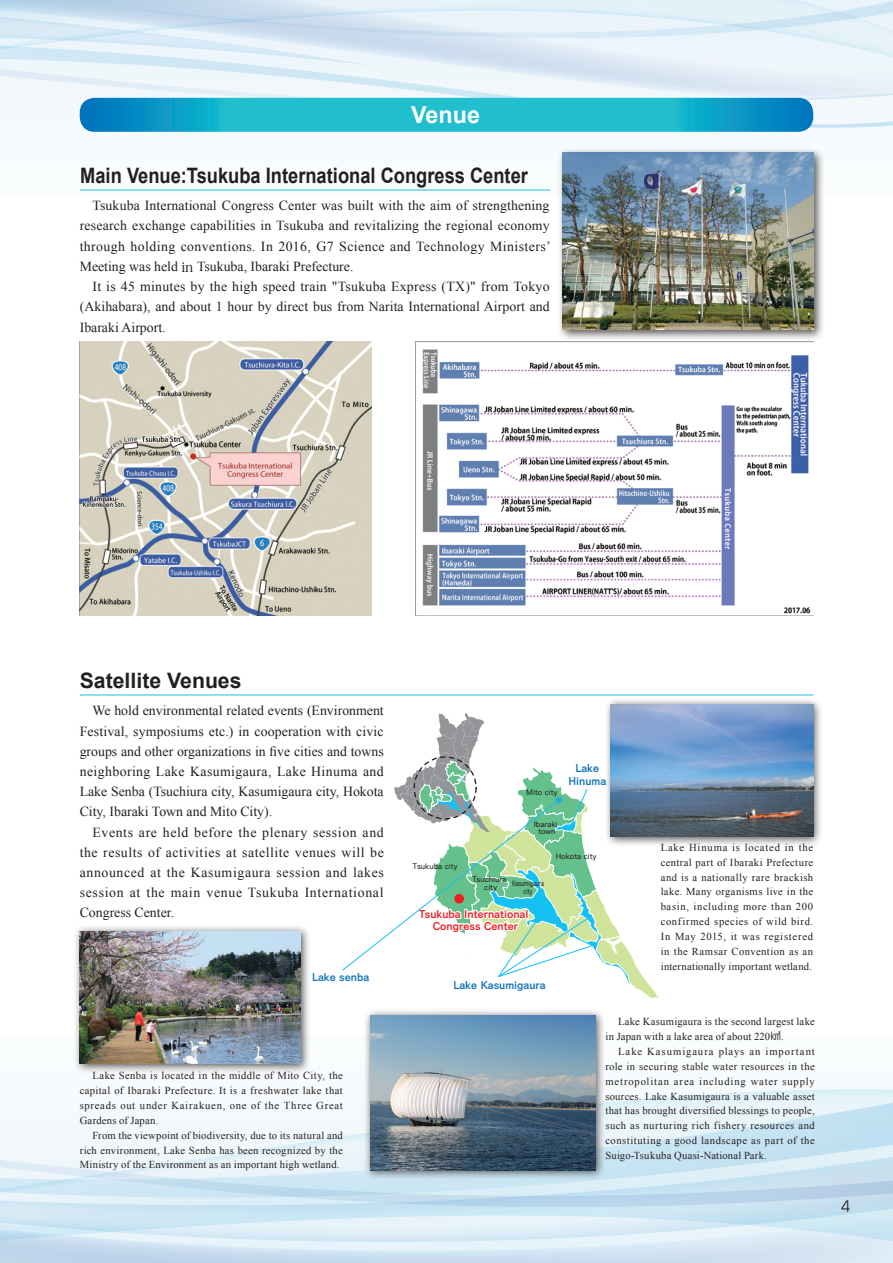
<style>
.page{position:relative;width:893px;height:1263px;background:#fff}
.page>*{position:absolute;margin:0;border:0;box-sizing:border-box;transform-origin:0 0}
.t1{font:700 23.4px "Arial";color:#fff}
.t2{font:700 21.3px "Arial";color:#231f20;scale:.86 1}
.t3{font:700 21.3px "Arial";color:#231f20}
.t4{font:14.85px "Seurat Pro M";color:#231f20}
.t5{font:13.8px/20.2px "Times New Roman";color:#231f20;text-align:justify}
.t6{font:10.95px/12px "Cezanne Pro DB";color:#ee1d23;text-align:center}
.t7{font:10.95px/13.2px "Cezanne Pro DB";color:#1074bc;text-align:center}
.t8{font:10.65px/14.9px "Times New Roman";letter-spacing:.025em;color:#231f20;text-align:justify}
.t9{font:7.95px/6.6px "Cezanne Pro M";color:#231f20;text-align:center}
.t10{font:7.95px/7.9px "Cezanne Pro M";color:#231f20;text-align:center;scale:.7 1}
.s1{font-family:"Koz Min Pr 6 N"}
.s2{font-family:"Seurat Pro M"}
</style>
<div class="page">
<div style="left:0;top:1035px;width:893px;height:228px;background:#f8fcfd"></div>
<svg style="left:0;top:1089px;width:893px;height:174px"></svg>
<div style="left:0;top:0;width:893px;height:194px;background:#f8fbfd"></div>
<svg style="left:0;top:0;width:893px;height:128px"></svg>
<svg style="left:342px;top:713px;width:317px;height:285px"></svg>
<hr style="left:80px;top:190px;width:470px;height:1px;background:#1cbfdf">
<hr style="left:80px;top:695px;width:733px;height:1px;background:#1cbfdf">
<img style="left:80px;top:341px;width:292px;height:275px">
<div style="left:604px;top:697px;width:219px;height:149px;background:#231f20;opacity:.75"></div>
<img style="left:611px;top:704px;width:202px;height:133px">
<div style="left:73px;top:924px;width:238px;height:149px;background:#231f20;opacity:.75"></div>
<img style="left:80px;top:931px;width:221px;height:133px">
<div style="left:557px;top:147px;width:268px;height:194px;background:#231f20;opacity:.75"></div>
<img style="left:563px;top:153px;width:250px;height:177px">
<div style="left:364px;top:1008px;width:241px;height:172px;background:#231f20;opacity:.75"></div>
<img style="left:370px;top:1015px;width:225px;height:155px">
<svg style="left:80px;top:98px;width:733px;height:34px;background:#19afcb"></svg>
<img style="left:416px;top:342px;width:397px;height:272px">
<h1 class="t1" style="left:411px;top:100px;width:70px">Venue</h1>
<h2 class="t2" style="left:80px;top:161px;width:522px">Main Venue:Tsukuba International Congress Center</h2>
<p class="t5" style="left:80px;top:195px;width:473px;text-indent:13px">Tsukuba International Congress Center was built with the aim of strengthening research exchange capabilities in Tsukuba and revitalizing the regional economy through holding conventions. In 2016, G7 Science and Technology Ministers’ Meeting was held <span class="s1">in</span> Tsukuba, Ibaraki Prefecture.</p>
<p class="t5" style="left:80px;top:276px;width:472px;text-indent:13px">It is 45 minutes by the high speed train "Tsukuba Express (TX)" from Tokyo (Akihabara), and about 1 hour by direct bus from Narita International Airport and Ibaraki Airport.</p>
<h2 class="t3" style="left:80px;top:666px;width:163px">Satellite Venues</h2>
<p class="t5" style="left:80px;top:700px;width:306px;text-indent:13px">We hold environmental related events (Environment Festival, symposiums etc.) in cooperation with civic groups and other organizations in five cities and towns neighboring Lake Kasumigaura, Lake Hinuma and Lake Senba (Tsuchiura city, Kasumigaura city, Hokota City, Ibaraki Town and Mito City).</p>
<p class="t5" style="left:80px;top:821px;width:306px;text-indent:13px">Events are held before the plenary session and the results of activities at satellite venues will be announced at the Kasumigaura session and lakes session at the main venue Tsukuba International Congress Center.</p>
<p class="t7" style="left:312px;top:970px;width:59px">Lake senba</p>
<p class="t8" style="left:80px;top:1068px;width:265px;text-indent:13px">Lake Senba is located in the middle of Mito City, the capital of Ibaraki Prefecture. It is a freshwater lake that spreads out under Kairakuen, one of the Three Great Gardens of Japan.</p>
<p class="t8" style="left:80px;top:1127px;width:265px;text-indent:13px">From the viewpoint of biodiversity, due to its natural and rich environment, Lake Senba has been recognized by the Ministry of the Environment as an important high wetland.</p>
<p class="t9" style="left:526px;top:789px;width:33px">Mito city</p>
<p class="t9" style="left:534px;top:821px;width:25px">Ibaraki town</p>
<p class="t7" style="left:568px;top:761px;width:39px">Lake<br>Hinuma</p>
<p class="t9" style="left:413px;top:863px;width:46px">Tsukuba city</p>
<p class="t9" style="left:472px;top:875px;width:36px;line-height:7.8px">Tsuchiura city</p>
<p class="t10" style="left:512px;top:879px;width:47px">Kasumigaura city</p>
<p class="t6" style="left:419px;top:907px;width:111px">Tsukuba International<br>Congress Center</p>
<p class="t9" style="left:556px;top:853px;width:42px">Hokota city</p>
<p class="t7" style="left:453px;top:978px;width:94px">Lake Kasumigaura</p>
<p class="t8" style="left:661px;top:840px;width:154px">Lake Hinuma is located in the central part of Ibaraki Prefecture and is a nationally rare brackish lake. Many organisms live in the basin, including more than 200 confirmed species of wild bird.<br>In May 2015, it was registered in the Ramsar Convention as an internationally important wetland.</p>
<p class="t8" style="left:605px;top:1014px;width:211px;text-indent:13px">Lake Kasumigaura is the second largest lake in Japan with a lake area of about 220<span class="s2">㎢</span>.</p>
<p class="t8" style="left:605px;top:1044px;width:211px;text-indent:13px">Lake Kasumigaura plays an important role in securing stable water resources in the metropolitan area including water supply sources. Lake Kasumigaura is a valuable asset that has brought diversified blessings to people, such as nurturing rich fishery resources and constituting a good landscape as part of the Suigo-Tsukuba Quasi-National Park.</p>
<h3 class="t4" style="left:841px;top:1197px;width:11px">4</h3>
</div>
